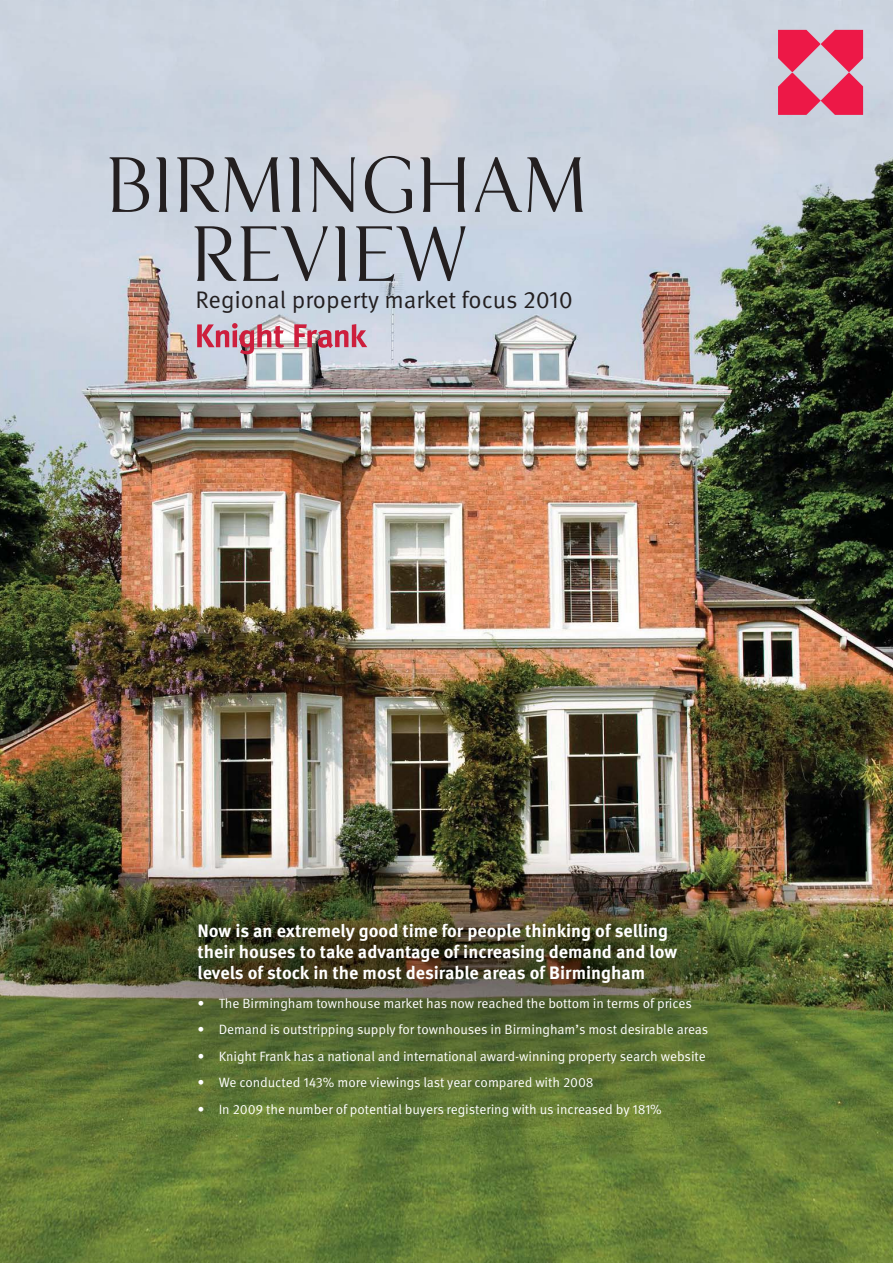
<style>
.page{position:relative;width:893px;height:1263px;background:#fff}
.page>*{position:absolute;margin:0;border:0;box-sizing:border-box;transform-origin:0 0}
.t1{font:69px/69px "KF Display";color:#231f20;text-align:center}
.t2{font:24px "KF Meta OT";color:#231f20}
.t3{font:700 18px/21px "KF Meta OT";color:#fff}
.t4{font:13.5px "KF Meta OT";letter-spacing:-.005em;color:#fff}
</style>
<div class="page">
<img style="left:0;top:0;width:892px;height:1263px">
<svg style="left:778px;top:30px;width:85px;height:85px;background:#e15679"></svg>
<svg style="left:197px;top:323px;width:170px;height:31px;background:#cd96a5"></svg>
<h1 class="t1" style="left:106px;top:154px;width:483px">BIRMINGHAM<br>REVIEW</h1>
<h2 class="t2" style="left:195px;top:290px;width:379px">Regional property market focus 2010</h2>
<h3 class="t3" style="left:198px;top:922px;width:481px">Now is an extremely good time for people thinking of selling their houses to take advantage of increasing demand and low levels of stock in the most desirable areas of Birmingham</h3>
<p class="t4" style="left:198px;top:998px;width:496px">• The Birmingham townhouse market has now reached the bottom in terms of prices</p>
<p class="t4" style="left:198px;top:1024px;width:512px">• Demand is outstripping supply for townhouses in Birmingham’s most desirable areas</p>
<p class="t4" style="left:198px;top:1051px;width:510px">• Knight Frank has a national and international award-winning property search website</p>
<p class="t4" style="left:198px;top:1077px;width:398px">• We conducted 143% more viewings last year compared with 2008</p>
<p class="t4" style="left:198px;top:1104px;width:466px">• In 2009 the number of potential buyers registering with us increased by 181%</p>
</div>
